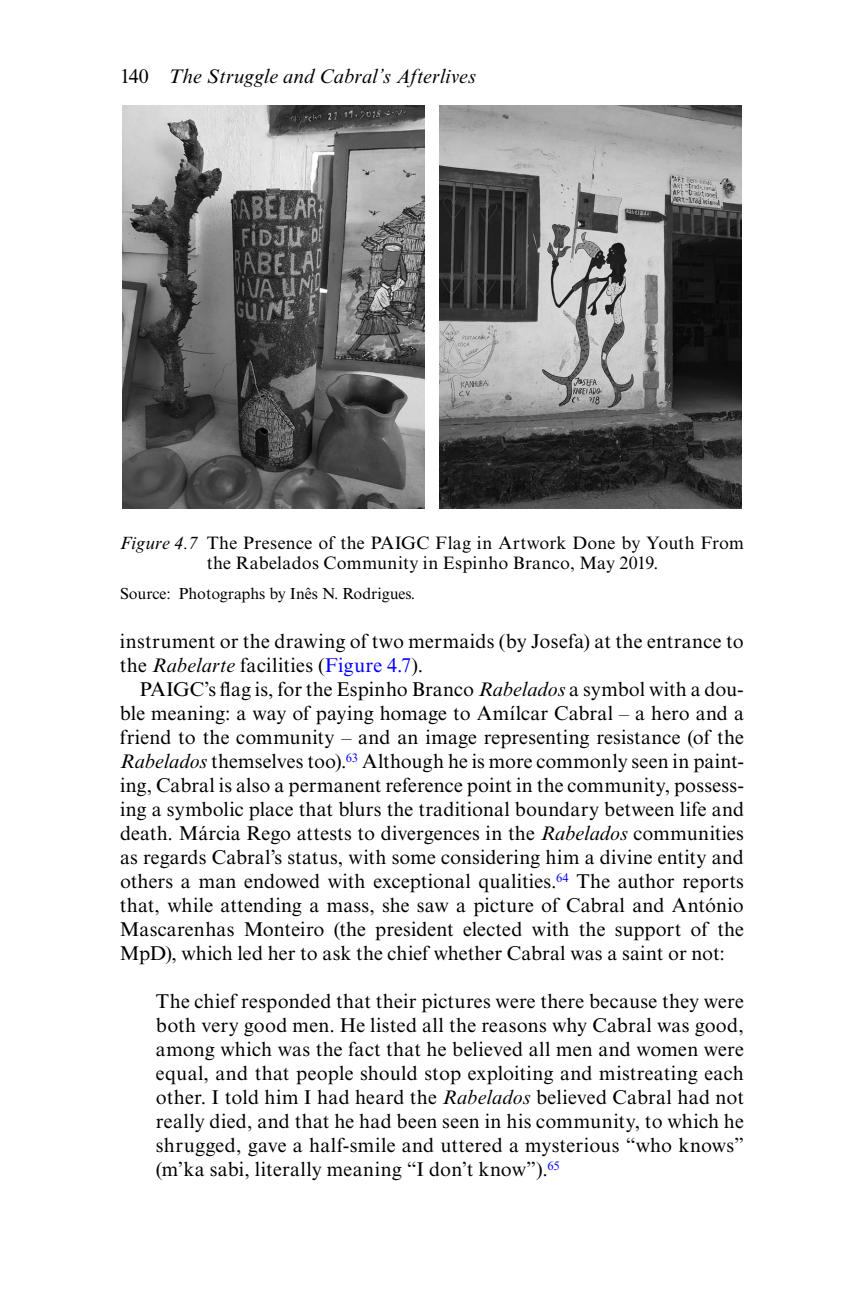
<style>
.page{position:relative;width:864px;height:1296px;background:#fff}
.page>*{position:absolute;margin:0;border:0;box-sizing:border-box;transform-origin:0 0}
.T1{font:20px/24px "Times NRMT Pro";letter-spacing:.005em;color:#000;text-align:justify}
.t1{font:italic 20px "Times NRMT Pro";letter-spacing:.005em;color:#000}
.FC{font:18px/20px "Times NRMT Pro";letter-spacing:.015em;color:#000;text-align:center}
.FCS{font:16px "Times NRMT Pro";color:#000}
.s1{font-style:normal}
.s2{font-style:italic}
.s3{color:#00f}
</style>
<div class="page">
<img style="left:122px;top:106px;width:302px;height:403px">
<img style="left:440px;top:106px;width:302px;height:403px">
<p class="t1" style="left:120px;top:65px;width:357px"><span class="s1">140</span> The Struggle and Cabral’s Afterlives</p>
<p class="FC" style="left:120px;top:534px;width:625px"><span class="s2">Figure 4.7</span> The Presence of the PAIGC Flag in Artwork Done by Youth From the Rabelados Community in Espinho Branco, May 2019.</p>
<p class="FCS" style="left:120px;top:584px;width:297px">Source: Photographs by Inês N. Rodrigues.</p>
<p class="T1" style="left:120px;top:630px;width:625px">instrument or the drawing of two mermaids (by Josefa) at the entrance to</p>
<p class="T1" style="left:120px;top:654px;width:305px">the <span class="s2">Rabelarte</span> facilities (<span class="s3">Figure 4.7</span>).</p>
<p class="T1" style="left:140px;top:678px;width:605px">PAIGC’s flag is, for the Espinho Branco <span class="s2">Rabelados</span> a symbol with a dou-</p>
<p class="T1" style="left:120px;top:702px;width:626px">ble meaning: a way of paying homage to Amílcar Cabral – a hero and a</p>
<p class="T1" style="left:120px;top:726px;width:625px">friend to the community – and an image representing resistance (of the</p>
<p class="T1" style="left:120px;top:750px;width:626px"><span class="s2">Rabelados</span> themselves too).<sup>63</sup> Although he is more commonly seen in paint-</p>
<p class="T1" style="left:120px;top:774px;width:626px">ing, Cabral is also a permanent reference point in the community, possess-</p>
<p class="T1" style="left:120px;top:798px;width:626px">ing a symbolic place that blurs the traditional boundary between life and</p>
<p class="T1" style="left:120px;top:822px;width:626px">death. Márcia Rego attests to divergences in the <span class="s2">Rabelados</span> communities</p>
<p class="T1" style="left:120px;top:846px;width:625px">as regards Cabral’s status, with some considering him a divine entity and</p>
<p class="T1" style="left:120px;top:870px;width:626px">others a man endowed with exceptional qualities.<sup>64</sup> The author reports</p>
<p class="T1" style="left:120px;top:894px;width:625px">that, while attending a mass, she saw a picture of Cabral and António</p>
<p class="T1" style="left:120px;top:918px;width:626px">Mascarenhas Monteiro (the president elected with the support of the</p>
<p class="T1" style="left:120px;top:942px;width:607px">MpD), which led her to ask the chief whether Cabral was a saint or not:</p>
<p class="T1" style="left:156px;top:990px;width:590px">The chief responded that their pictures were there because they were both very good men. He listed all the reasons why Cabral was good, among which was the fact that he believed all men and women were equal, and that people should stop exploiting and mistreating each other. I told him I had heard the <span class="s2">Rabelados</span> believed Cabral had not really died, and that he had been seen in his community, to which he shrugged, gave a half-smile and uttered a mysterious “who knows” (m’ka sabi, literally meaning “I don’t know”).<sup>65</sup></p>
</div>
